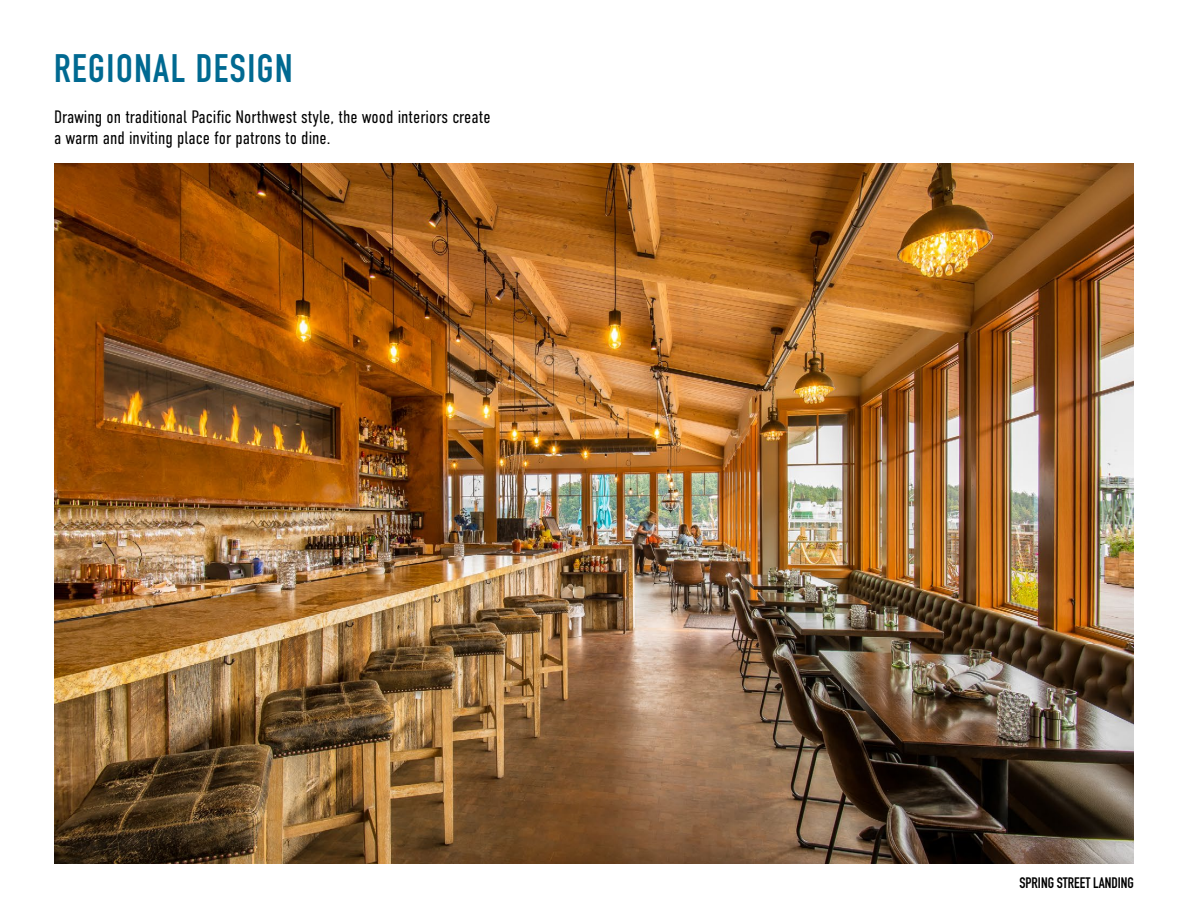
<style>
.page{position:relative;width:1188px;height:918px;background:#fff}
.page>*{position:absolute;margin:0;border:0;box-sizing:border-box;transform-origin:0 0}
.t1{font:700 39.15px "DIN Condensed";letter-spacing:.04em;color:#006991}
.t2{font:300 18px/21px "DIN Condensed";color:#000}
.t3{font:700 15px "DIN Condensed";color:#000}
</style>
<div class="page">
<img style="left:54px;top:163px;width:1080px;height:701px">
<h1 class="t1" style="left:54px;top:42px;width:240px">REGIONAL DESIGN</h1>
<p class="t2" style="left:54px;top:106px;width:438px">Drawing on traditional Pacific Northwest style, the wood interiors create a warm and inviting place for patrons to dine.</p>
<p class="t3" style="left:1019px;top:873px;width:116px">SPRING STREET LANDING</p>
</div>
